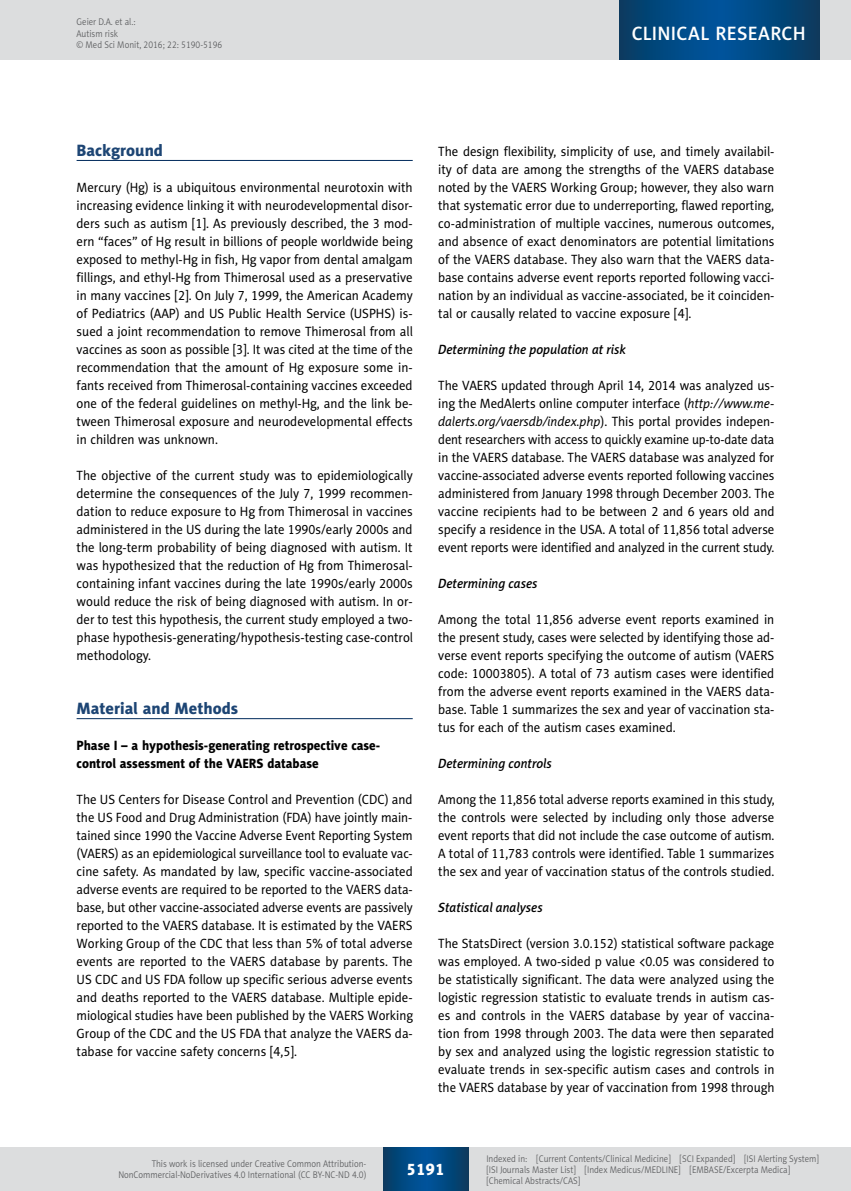
<style>
.page{position:relative;width:851px;height:1191px;background:#fff}
.page>*{position:absolute;margin:0;border:0;box-sizing:border-box;transform-origin:0 0}
.t1{font:19.5px "Naomi Sans EFN Medium";letter-spacing:.015em;color:#fff}
.t2{font:16.5px "Naomi Sans EFN Heavy";color:#1d4574}
.t3{font:16.5px "Naomi Sans EFN Heavy";color:#fff}
.t4{font:13.5px/18px "Naomi Sans EFN";color:#000;text-align:justify;scale:.95 1}
.t5{font:13.5px/18px "Naomi Sans EFN";color:#000;text-align:justify;scale:.93 1}
.t6{font:italic 13.5px "Naomi Sans EFN Medium";color:#000;scale:.95 1}
.t7{font:13.5px/18px "Naomi Sans EFN Heavy";color:#000;scale:.95 1}
.t8{font:9.75px/11.2px "Naomi Sans EFN Light";color:#58595b;scale:.9 1}
.s1{font-style:italic}
</style>
<div class="page">
<hr style="left:77px;top:160px;width:335px;height:1px;background:#002b5c">
<hr style="left:77px;top:718px;width:335px;height:1px;background:#002b5c">
<div style="left:0;top:1148px;width:850px;height:43px;background:#dcddde"></div>
<svg style="left:383px;top:1147px;width:85px;height:43px;background:#02487f"></svg>
<div style="left:0;top:0;width:850px;height:60px;background:#dcddde"></div>
<svg style="left:619px;top:0;width:200px;height:60px;background:#02487f"></svg>
<p class="t8" style="left:77px;top:16px;width:163px">Geier D.A. et al.:<br>Autism risk<br>© Med Sci Monit, 2016; 22: 5190-5196</p>
<h1 class="t1" style="left:631px;top:22px;width:175px">CLINICAL RESEARCH</h1>
<p class="t2" style="left:77px;top:140px;width:88px">Background</p>
<p class="t4" style="left:77px;top:178px;width:355px">Mercury (Hg) is a ubiquitous environmental neurotoxin with increasing evidence linking it with neurodevelopmental disor&shy;ders such as autism [1]. As previously described, the 3 mod&shy;ern “faces” of Hg result in billions of people worldwide being exposed to methyl-Hg in fish, Hg vapor from dental amalgam fillings, and ethyl-Hg from Thimerosal used as a preservative in many vaccines [2]. On July 7, 1999, the American Academy of Pediatrics (AAP) and US Public Health Service (USPHS) is&shy;sued a joint recommendation to remove Thimerosal from all vaccines as soon as possible [3]. It was cited at the time of the recommendation that the amount of Hg exposure some in&shy;fants received from Thimerosal-containing vaccines exceeded one of the federal guidelines on methyl-Hg, and the link be&shy;tween Thimerosal exposure and neurodevelopmental effects in children was unknown.</p>
<p class="t4" style="left:77px;top:466px;width:355px">The objective of the current study was to epidemiologically determine the consequences of the July 7, 1999 recommen&shy;dation to reduce exposure to Hg from Thimerosal in vaccines administered in the US during the late 1990s/early 2000s and the long-term probability of being diagnosed with autism. It was hypothesized that the reduction of Hg from Thimerosal&shy;containing infant vaccines during the late 1990s/early 2000s would reduce the risk of being diagnosed with autism. In or&shy;der to test this hypothesis, the current study employed a two&shy;phase hypothesis-generating/hypothesis-testing case-control methodology.</p>
<p class="t2" style="left:77px;top:698px;width:163px">Material and Methods</p>
<p class="t7" style="left:77px;top:736px;width:321px">Phase I – a hypothesis-generating retrospective case&shy;control assessment of the VAERS database</p>
<p class="t4" style="left:77px;top:790px;width:355px">The US Centers for Disease Control and Prevention (CDC) and the US Food and Drug Administration (FDA) have jointly main&shy;tained since 1990 the Vaccine Adverse Event Reporting System (VAERS) as an epidemiological surveillance tool to evaluate vac&shy;cine safety. As mandated by law, specific vaccine-associated adverse events are required to be reported to the VAERS data&shy;base, but other vaccine-associated adverse events are passively reported to the VAERS database. It is estimated by the VAERS Working Group of the CDC that less than 5% of total adverse events are reported to the VAERS database by parents. The US CDC and US FDA follow up specific serious adverse events and deaths reported to the VAERS database. Multiple epide&shy;miological studies have been published by the VAERS Working Group of the CDC and the US FDA that analyze the VAERS da&shy;tabase for vaccine safety concerns [4,5].</p>
<p class="t4" style="left:438px;top:142px;width:355px">The design flexibility, simplicity of use, and timely availabil&shy;ity of data are among the strengths of the VAERS database noted by the VAERS Working Group; however, they also warn that systematic error due to underreporting, flawed reporting, co-administration of multiple vaccines, numerous outcomes, and absence of exact denominators are potential limitations of the VAERS database. They also warn that the VAERS data&shy;base contains adverse event reports reported following vacci&shy;nation by an individual as vaccine-associated, be it coinciden&shy;tal or causally related to vaccine exposure [4].</p>
<p class="t6" style="left:438px;top:342px;width:199px">Determining the population at risk</p>
<p class="t4" style="left:438px;top:376px;width:355px">The VAERS updated through April 14, 2014 was analyzed us&shy;ing the MedAlerts online computer interface (<span class="s1">http://www.me&shy;dalerts.org/vaersdb/index.php</span>). This portal provides indepen&shy;dent researchers with access to quickly examine up-to-date data in the VAERS database. The VAERS database was analyzed for vaccine-associated adverse events reported following vaccines administered from January 1998 through December 2003. The vaccine recipients had to be between 2 and 6 years old and specify a residence in the USA. A total of 11,856 total adverse event reports were identified and analyzed in the current study.</p>
<p class="t6" style="left:438px;top:576px;width:106px">Determining cases</p>
<p class="t4" style="left:438px;top:610px;width:355px">Among the total 11,856 adverse event reports examined in the present study, cases were selected by identifying those ad&shy;verse event reports specifying the outcome of autism (VAERS code: 10003805). A total of 73 autism cases were identified from the adverse event reports examined in the VAERS data&shy;base. Table 1 summarizes the sex and year of vaccination sta&shy;tus for each of the autism cases examined.</p>
<p class="t6" style="left:438px;top:756px;width:121px">Determining controls</p>
<p class="t5" style="left:438px;top:790px;width:363px">Among the 11,856 total adverse reports examined in this study, the controls were selected by including only those adverse event reports that did not include the case outcome of autism.<br>A total of 11,783 controls were identified. Table 1 summarizes the sex and year of vaccination status of the controls studied.</p>
<p class="t6" style="left:438px;top:900px;width:112px">Statistical analyses</p>
<p class="t4" style="left:438px;top:934px;width:355px">The StatsDirect (version 3.0.152) statistical software package was employed. A two-sided p value &lt;0.05 was considered to be statistically significant. The data were analyzed using the logistic regression statistic to evaluate trends in autism cas&shy;es and controls in the VAERS database by year of vaccina&shy;tion from 1998 through 2003. The data were then separated by sex and analyzed using the logistic regression statistic to evaluate trends in sex-specific autism cases and controls in the VAERS database by year of vaccination from 1998 through</p>
<p class="t8" style="left:118px;top:1158px;width:277px;text-align:right">This work is licensed under Creative Common Attribution-<br>NonCommercial-NoDerivatives 4.0 International (CC BY-NC-ND 4.0)</p>
<p class="t3" style="left:406px;top:1159px;width:40px">5191</p>
<p class="t8" style="left:486px;top:1152px;width:371px">Indexed in: [Current Contents/Clinical Medicine] [SCI Expanded] [ISI Alerting System] [ISI Journals Master List] [Index Medicus/MEDLINE] [EMBASE/Excerpta Medica] [Chemical Abstracts/CAS]</p>
</div>
